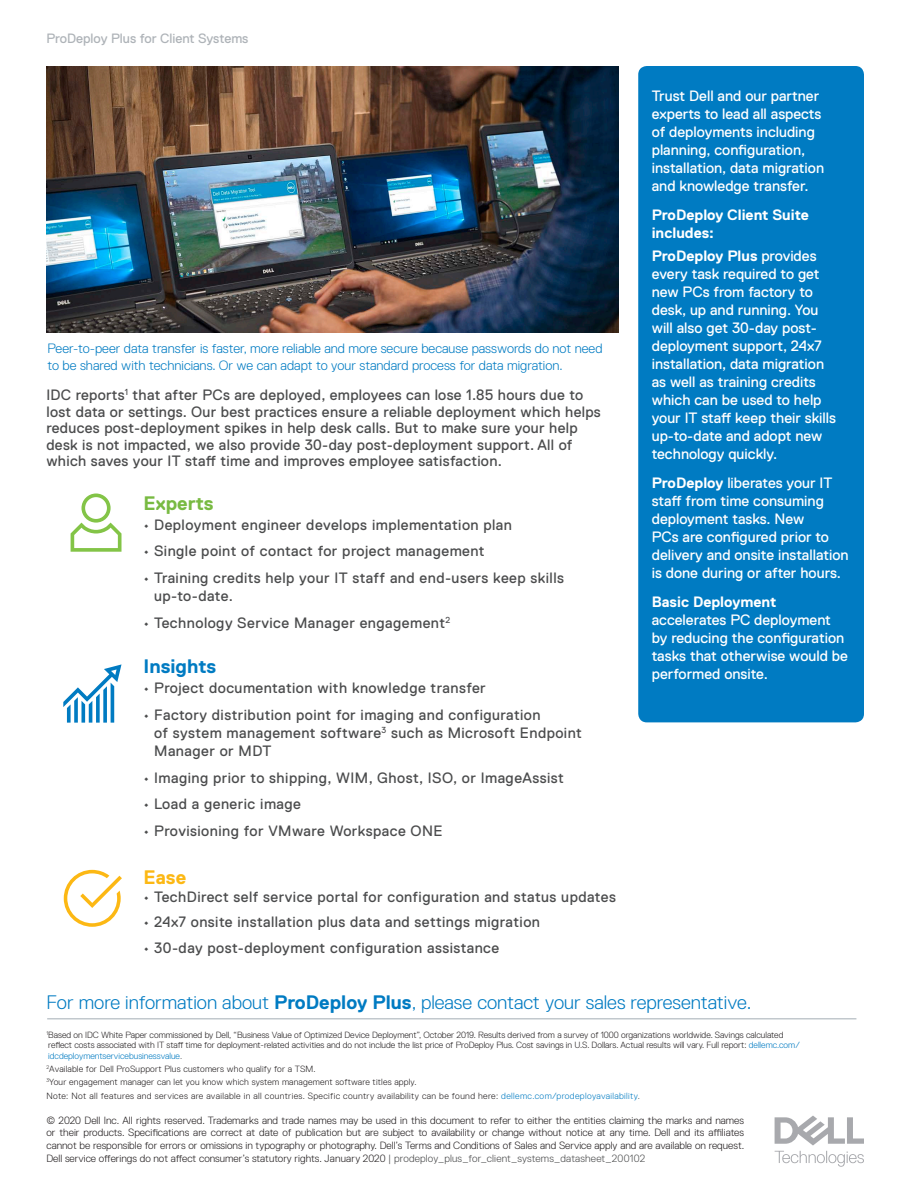
<style>
.page{position:relative;width:918px;height:1188px;background:#fff}
.page>*{position:absolute;margin:0;border:0;box-sizing:border-box;transform-origin:0 0}
.Body_Copy{font:300 19.5px "Dell Replica";color:#007bc2}
.Body_Heading{font:700 19.5px "Dell Replica";color:#007bc2}
.Body_Heading-2{font:700 19.5px "Dell Replica";color:#78ba42}
.Body_Heading-3{font:700 19.5px "Dell Replica";color:#fcb814}
.Body_Copy-2{font:15px/16.5px "Dell Replica";letter-spacing:.03em;color:#4b4c4d}
.Body_Copy-3{font:15px/18px "Dell Replica";color:#fff}
.Body_Copy-4{font:700 15px/18px "Dell Replica";color:#fff}
.Body_Copy-5{font:300 13.5px/16.5px "Dell Replica";color:#007bc2}
.Body_Copy-6{font:13.5px "Dell Replica";color:#aeb3b8}
.Body_Copy-7{font:300 10.5px/12.8px "Dell Replica";letter-spacing:.015em;color:#231f20;text-align:justify}
.t1{font:300 9px/10.5px "Dell Replica";color:#231f20}
.t2{font:300 9px "Dell Replica";letter-spacing:.02em;color:#231f20}
.t3{font:300 9px "Dell Replica";letter-spacing:.04em;color:#231f20}
.s1{font-weight:700}
.s2{color:#007bc2}
.s3{color:#4b4c4d}
</style>
<div class="page">
<hr style="left:47px;top:1018px;width:809px;height:1px;background:#a3adb5">
<div style="left:638px;top:66px;width:226px;height:656px;background:#007bc2;border-radius:9px"></div>
<img style="left:46px;top:66px;width:573px;height:266px">
<svg style="left:64px;top:870px;width:58px;height:57px"></svg>
<svg style="left:71px;top:494px;width:51px;height:58px"></svg>
<svg style="left:63px;top:664px;width:59px;height:59px"></svg>
<svg style="left:775px;top:1116px;width:89px;height:51px"></svg>
<p class="Body_Copy-6" style="left:46px;top:31px;width:204px">ProDeploy Plus for Client Systems</p>
<p class="Body_Copy-5" style="left:48px;top:341px;width:556px">Peer-to-peer data transfer is faster, more reliable and more secure because passwords do not need to be shared with technicians. Or we can adapt to your standard process for data migration.</p>
<p class="Body_Copy-2" style="left:46px;top:387px;width:556px">IDC reports<sup>1</sup> that after PCs are deployed, employees can lose 1.85 hours due to lost data or settings. Our best practices ensure a reliable deployment which helps reduces post-deployment spikes in help desk calls. But to make sure your help desk is not impacted, we also provide 30-day post-deployment support. All of which saves your IT staff time and improves employee satisfaction.</p>
<p class="Body_Heading-2" style="left:144px;top:492px;width:72px">Experts</p>
<p class="Body_Copy-2" style="left:144px;top:516px;width:370px">• Deployment engineer develops implementation plan</p>
<p class="Body_Copy-2" style="left:144px;top:543px;width:343px">• Single point of contact for project management</p>
<p class="Body_Copy-2" style="left:154px;top:569px;width:411px;line-height:18px;text-indent:-10px">• Training credits help your IT staff and end-users keep skills up-to-date.</p>
<p class="Body_Copy-2" style="left:144px;top:614px;width:308px">• Technology Service Manager engagement<sup>2</sup></p>
<p class="Body_Heading" style="left:144px;top:656px;width:74px">Insights</p>
<p class="Body_Copy-2" style="left:144px;top:680px;width:344px">• Project documentation with knowledge transfer</p>
<p class="Body_Copy-2" style="left:154px;top:706px;width:429px;line-height:18px;text-indent:-11px">• Factory distribution point for imaging and configuration<br>of system management software<sup>3</sup> such as Microsoft Endpoint<br>Manager or MDT</p>
<p class="Body_Copy-2" style="left:144px;top:769px;width:422px">• Imaging prior to shipping, WIM, Ghost, ISO, or ImageAssist</p>
<p class="Body_Copy-2" style="left:144px;top:796px;width:159px">• Load a generic image</p>
<p class="Body_Copy-2" style="left:144px;top:823px;width:301px">• Provisioning for VMware Workspace ONE</p>
<p class="Body_Heading-3" style="left:144px;top:866px;width:44px">Ease</p>
<p class="Body_Copy-2" style="left:144px;top:889px;width:474px">• TechDirect self service portal for configuration and status updates</p>
<p class="Body_Copy-2" style="left:144px;top:914px;width:398px">• 24x7 onsite installation plus data and settings migration</p>
<p class="Body_Copy-2" style="left:144px;top:939px;width:357px">• 30-day post-deployment configuration assistance</p>
<p class="Body_Copy-3" style="left:652px;top:87px;width:174px">Trust Dell and our partner experts to lead all aspects of deployments including planning, configuration, installation, data migration and knowledge transfer.</p>
<p class="Body_Copy-4" style="left:652px;top:206px;width:159px">ProDeploy Client Suite includes:</p>
<p class="Body_Copy-3" style="left:652px;top:247px;width:186px"><span class="s1">ProDeploy Plus</span> provides every task required to get new PCs from factory to desk, up and running. You will also get 30-day post&shy;deployment support, 24x7 installation, data migration as well as training credits which can be used to help your IT staff keep their skills up-to-date and adopt new technology quickly.</p>
<p class="Body_Copy-3" style="left:652px;top:474px;width:198px"><span class="s1">ProDeploy</span> liberates your IT staff from time consuming deployment tasks. New<br>PCs are configured prior to delivery and onsite installation is done during or after hours.</p>
<p class="Body_Copy-3" style="left:652px;top:593px;width:198px"><span class="s1">Basic Deployment </span>accelerates PC deployment by reducing the configuration tasks that otherwise would be performed onsite.</p>
<p class="Body_Copy" style="left:46px;top:991px;width:706px">For more information about <span class="s1">ProDeploy Plus</span>, please contact your sales representative.</p>
<p class="t1" style="left:46px;top:1030px;width:755px"><sup>1</sup>Based on IDC White Paper commissioned by Dell, “Business Value of Optimized Device Deployment”, October 2019. Results derived from a survey of 1000 organizations worldwide. Savings calculated reflect costs associated with IT staff time for deployment-related activities and do not include the list price of ProDeploy Plus. Cost savings in U.S. Dollars. Actual results will vary. Full report: <span class="s2">dellemc.com/ idcdeploymentservicebusinessvalue</span><span class="s3">.</span></p>
<p class="t2" style="left:46px;top:1064px;width:271px"><sup>2</sup>Available for Dell ProSupport Plus customers who qualify for a TSM.</p>
<p class="t2" style="left:46px;top:1077px;width:372px"><sup>3</sup>Your engagement manager can let you know which system management software titles apply.</p>
<p class="t3" style="left:46px;top:1091px;width:595px">Note: Not all features and services are available in all countries. Specific country availability can be found here: <span class="s2">dellemc.com/prodeployavailability</span><span class="s3">.</span></p>
<p class="Body_Copy-7" style="left:46px;top:1114px;width:699px">© 2020 Dell Inc. All rights reserved. Trademarks and trade names may be used in this document to refer to either the entities claiming the marks and names or their products. Specifications are correct at date of publication but are subject to availability or change without notice at any time. Dell and its affiliates cannot be responsible for errors or omissions in typography or photography. Dell’s Terms and Conditions of Sales and Service apply and are available on request.<br>Dell service offerings do not affect consumer’s statutory rights. January 2020 <span class="s3">| prodeploy_plus_for_client_systems_datasheet_200102</span></p>
</div>
